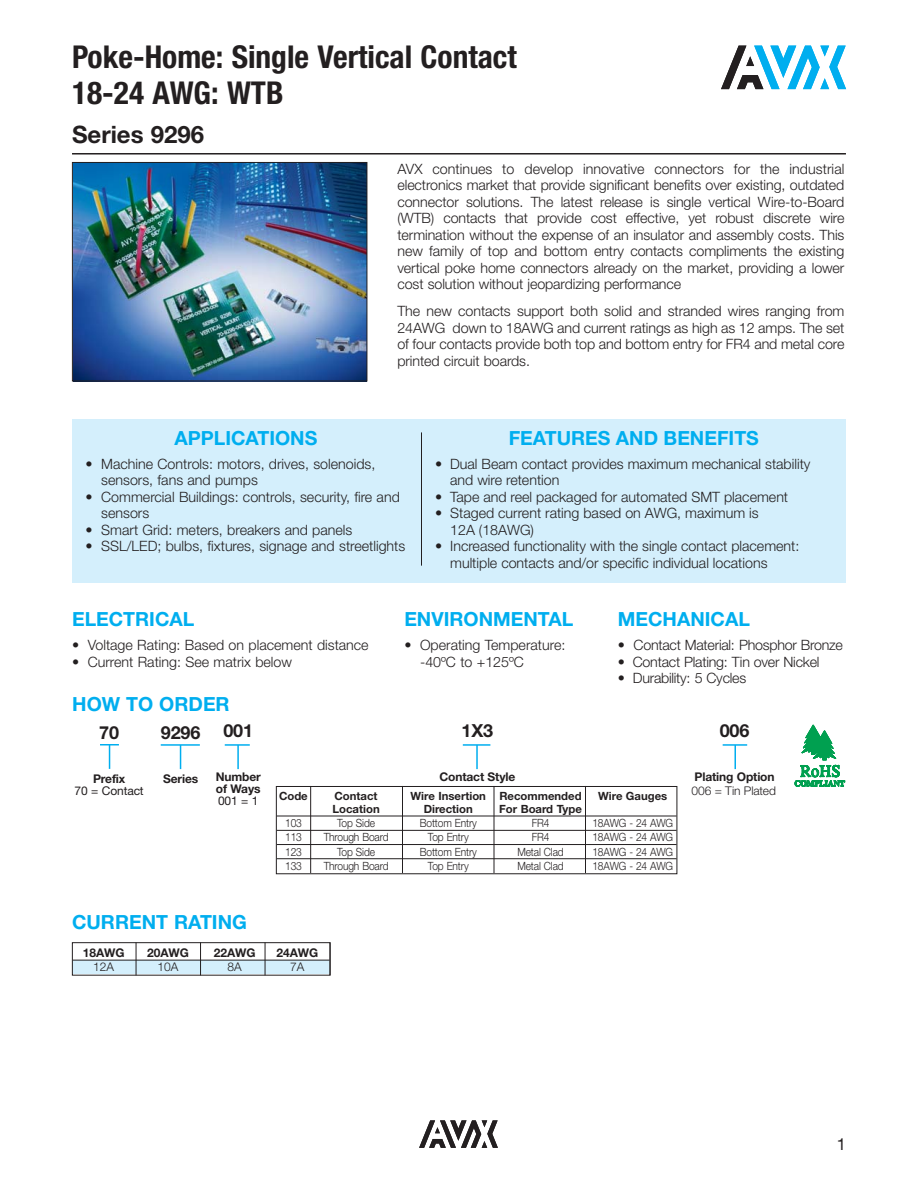
<style>
.page{position:relative;width:918px;height:1188px;background:#fff}
.page>*{position:absolute;margin:0;border:0;box-sizing:border-box;transform-origin:0 0}
.t1{font:700 condensed 31.5px/36px "Helvetica Neue LT Std";color:#231f20}
.t2{font:700 24px "Helvetica Neue LT Std";color:#231f20}
.t3{font:700 19.5px "Helvetica Neue LT Std";color:#00aeef}
.t4{font:700 18px "Helvetica Neue LT Std";letter-spacing:-.01em;color:#231f20}
.t5{font:16.5px "Helvetica Neue LT Std";color:#231f20}
.t6{font:300 14.25px/16.5px "Helvetica Neue LT Std";color:#231f20}
.t7{font:700 12px/12px "Helvetica Neue LT Std";letter-spacing:-.01em;color:#231f20}
.t8{font:300 12px "Helvetica Neue LT Std";letter-spacing:-.01em;color:#231f20}
.t9{font:12px "Helvetica Neue LT Std";letter-spacing:-.01em;color:#231f20}
.t10{font:300 11.4px "Helvetica Neue LT Std";letter-spacing:-.01em;color:#231f20;scale:.9 1}
.t11{font:700 11.4px "Helvetica Neue LT Std";color:#231f20}
</style>
<div class="page">
<svg style="left:419px;top:1120px;width:79px;height:28px"></svg>
<svg style="left:721px;top:46px;width:125px;height:43px"></svg>
<img style="left:74px;top:164px;width:291px;height:215px">
<div style="left:72px;top:162px;width:295px;height:219px;border:1px solid #231f20"></div>
<div style="left:72px;top:419px;width:774px;height:164px;background:#d4effc"></div>
<hr style="left:421px;top:432px;width:1px;height:134px;background:#231f20">
<div style="left:72px;top:960px;width:258px;height:14px;background:#d4effc"></div>
<div style="left:72px;top:942px;width:258px;height:34px;border:1px solid #231f20"></div>
<hr style="left:73px;top:960px;width:257px;height:1px;background:#231f20">
<hr style="left:136px;top:942px;width:1px;height:33px;background:#231f20">
<hr style="left:330px;top:942px;width:1px;height:33px;background:#231f20">
<hr style="left:265px;top:942px;width:1px;height:33px;background:#231f20">
<hr style="left:200px;top:942px;width:1px;height:33px;background:#231f20">
<hr style="left:161px;top:744px;width:39px;height:2px;background:#00aeef">
<hr style="left:225px;top:744px;width:25px;height:2px;background:#00aeef">
<hr style="left:723px;top:744px;width:24px;height:2px;background:#00aeef">
<svg style="left:100px;top:744px;width:19px;height:25px"></svg>
<svg style="left:180px;top:746px;width:1px;height:23px"></svg>
<hr style="left:237px;top:745px;width:2px;height:24px;background:#00aeef">
<hr style="left:463px;top:744px;width:27px;height:2px;background:#00aeef">
<hr style="left:476px;top:745px;width:2px;height:24px;background:#00aeef">
<hr style="left:734px;top:745px;width:2px;height:24px;background:#00aeef">
<div style="left:276px;top:786px;width:401px;height:88px;border:1px solid #231f20"></div>
<hr style="left:277px;top:816px;width:400px;height:1px;background:#231f20">
<hr style="left:277px;top:830px;width:400px;height:1px;background:#231f20">
<hr style="left:277px;top:844px;width:400px;height:1px;background:#231f20">
<hr style="left:277px;top:858px;width:400px;height:1px;background:#231f20">
<hr style="left:310px;top:786px;width:1px;height:87px;background:#231f20">
<hr style="left:402px;top:786px;width:1px;height:87px;background:#231f20">
<hr style="left:494px;top:786px;width:1px;height:87px;background:#231f20">
<hr style="left:585px;top:786px;width:1px;height:87px;background:#231f20">
<svg style="left:794px;top:724px;width:52px;height:63px"></svg>
<hr style="left:72px;top:153px;width:774px;height:2px;background:#231f20">
<h1 class="t1" style="left:72px;top:39px;width:446px">Poke-Home: Single Vertical Contact<br>18-24 AWG: WTB</h1>
<h2 class="t2" style="left:72px;top:125px;width:134px">Series 9296</h2>
<p class="t6" style="left:397px;top:162px;width:448px;text-align:justify">AVX continues to develop innovative connectors for the industrial electronics market that provide significant benefits over existing, outdated connector solutions. The latest release is single vertical Wire-to-Board (WTB) contacts that provide cost effective, yet robust discrete wire termination without the expense of an insulator and assembly costs. This new family of top and bottom entry contacts compliments the existing vertical poke home connectors already on the market, providing a lower cost solution without jeopardizing performance</p>
<p class="t6" style="left:397px;top:305px;width:448px;text-align:justify">The new contacts support both solid and stranded wires ranging from 24AWG down to 18AWG and current ratings as high as 12 amps. The set of four contacts provide both top and bottom entry for FR4 and metal core printed circuit boards.</p>
<h3 class="t3" style="left:174px;top:431px;width:144px">APPLICATIONS</h3>
<p class="t6" style="left:101px;top:457px;width:276px;text-indent:-16px">• Machine Controls: motors, drives, solenoids, sensors, fans and pumps</p>
<p class="t6" style="left:101px;top:490px;width:300px;text-indent:-16px">• Commercial Buildings: controls, security, fire and sensors</p>
<p class="t6" style="left:86px;top:523px;width:268px">• Smart Grid: meters, breakers and panels</p>
<p class="t6" style="left:86px;top:539px;width:321px">• SSL/LED; bulbs, fixtures, signage and streetlights</p>
<h3 class="t3" style="left:509px;top:431px;width:252px">FEATURES AND BENEFITS</h3>
<p class="t6" style="left:450px;top:457px;width:362px;text-indent:-15px">• Dual Beam contact provides maximum mechanical stability and wire retention</p>
<p class="t6" style="left:435px;top:490px;width:355px">• Tape and reel packaged for automated SMT placement</p>
<p class="t6" style="left:450px;top:506px;width:310px;text-indent:-15px">• Staged current rating based on AWG, maximum is<br>12A (18AWG)</p>
<p class="t6" style="left:450px;top:539px;width:351px;text-indent:-15px">• Increased functionality with the single contact placement: multiple contacts and/or specific individual locations</p>
<h3 class="t3" style="left:72px;top:612px;width:124px">ELECTRICAL</h3>
<p class="t6" style="left:72px;top:638px;width:298px">• Voltage Rating: Based on placement distance</p>
<p class="t6" style="left:72px;top:655px;width:222px">• Current Rating: See matrix below</p>
<h3 class="t3" style="left:72px;top:697px;width:159px">HOW TO ORDER</h3>
<h3 class="t3" style="left:404px;top:612px;width:170px">ENVIRONMENTAL</h3>
<p class="t6" style="left:420px;top:638px;width:147px;text-indent:-16px">• Operating Temperature: -40ºC to +125ºC</p>
<h3 class="t3" style="left:618px;top:612px;width:134px">MECHANICAL</h3>
<p class="t6" style="left:618px;top:638px;width:227px">• Contact Material: Phosphor Bronze</p>
<p class="t6" style="left:618px;top:655px;width:203px">• Contact Plating: Tin over Nickel</p>
<p class="t6" style="left:618px;top:671px;width:130px">• Durability: 5 Cycles</p>
<p class="t4" style="left:99px;top:726px;width:21px">70</p>
<p class="t7" style="left:93px;top:774px;width:34px">Prefix</p>
<p class="t9" style="left:75px;top:784px;width:71px">70 = Contact</p>
<p class="t4" style="left:161px;top:726px;width:41px">9296</p>
<p class="t7" style="left:163px;top:774px;width:37px">Series</p>
<p class="t4" style="left:223px;top:724px;width:31px">001</p>
<p class="t7" style="left:216px;top:772px;width:47px">Number of Ways</p>
<p class="t9" style="left:218px;top:794px;width:42px">001 = 1</p>
<p class="t4" style="left:462px;top:724px;width:33px">1X3</p>
<p class="t7" style="left:440px;top:772px;width:77px">Contact Style</p>
<p class="t11" style="left:279px;top:792px;width:30px">Code</p>
<p class="t11" style="left:335px;top:792px;width:45px">Contact</p>
<p class="t11" style="left:411px;top:792px;width:173px">Wire Insertion Recommended</p>
<p class="t11" style="left:598px;top:792px;width:71px">Wire Gauges</p>
<p class="t11" style="left:332px;top:805px;width:49px">Location</p>
<p class="t11" style="left:424px;top:805px;width:51px">Direction</p>
<p class="t11" style="left:499px;top:805px;width:84px">For Board Type</p>
<p class="t10" style="left:285px;top:819px;width:20px">103</p>
<p class="t10" style="left:337px;top:819px;width:44px">Top Side</p>
<p class="t10" style="left:420px;top:819px;width:65px">Bottom Entry</p>
<p class="t10" style="left:532px;top:819px;width:21px">FR4</p>
<p class="t10" style="left:592px;top:819px;width:91px">18AWG - 24 AWG</p>
<p class="t10" style="left:285px;top:833px;width:20px">113</p>
<p class="t10" style="left:324px;top:833px;width:74px">Through Board</p>
<p class="t10" style="left:428px;top:833px;width:47px">Top Entry</p>
<p class="t10" style="left:532px;top:833px;width:21px">FR4</p>
<p class="t10" style="left:592px;top:833px;width:91px">18AWG - 24 AWG</p>
<p class="t10" style="left:285px;top:848px;width:20px">123</p>
<p class="t10" style="left:337px;top:848px;width:44px">Top Side</p>
<p class="t10" style="left:420px;top:848px;width:65px">Bottom Entry</p>
<p class="t10" style="left:517px;top:848px;width:53px">Metal Clad</p>
<p class="t10" style="left:592px;top:848px;width:91px">18AWG - 24 AWG</p>
<p class="t10" style="left:285px;top:862px;width:20px">133</p>
<p class="t10" style="left:324px;top:862px;width:74px">Through Board</p>
<p class="t10" style="left:428px;top:862px;width:47px">Top Entry</p>
<p class="t10" style="left:517px;top:862px;width:53px">Metal Clad</p>
<p class="t10" style="left:592px;top:862px;width:91px">18AWG - 24 AWG</p>
<h3 class="t3" style="left:72px;top:915px;width:176px">CURRENT RATING</h3>
<p class="t7" style="left:83px;top:947px;width:43px">18AWG</p>
<p class="t7" style="left:147px;top:947px;width:43px">20AWG</p>
<p class="t7" style="left:214px;top:947px;width:43px">22AWG</p>
<p class="t7" style="left:276px;top:947px;width:43px">24AWG</p>
<p class="t8" style="left:93px;top:962px;width:22px">12A</p>
<p class="t8" style="left:158px;top:962px;width:22px">10A</p>
<p class="t8" style="left:228px;top:962px;width:16px">8A</p>
<p class="t8" style="left:290px;top:962px;width:16px">7A</p>
<p class="t4" style="left:720px;top:724px;width:31px">006</p>
<p class="t7" style="left:695px;top:772px;width:82px">Plating Option</p>
<p class="t8" style="left:692px;top:786px;width:86px">006 = Tin Plated</p>
<p class="t5" style="left:837px;top:1134px;width:11px">1</p>
</div>
